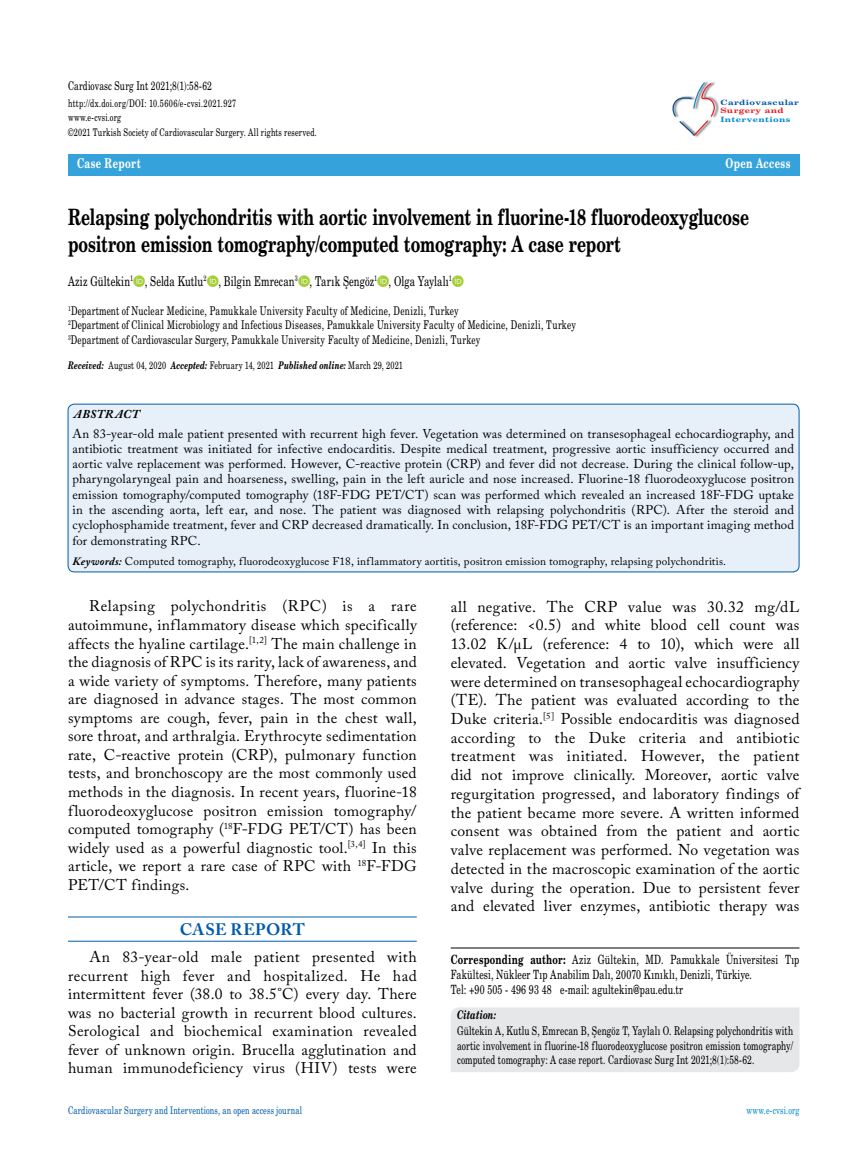
<style>
.page{position:relative;width:859px;height:1170px;background:#fff}
.page>*{position:absolute;margin:0;border:0;box-sizing:border-box;transform-origin:0 0}
.t1{font:22.5px/27px "Madison Bold Tr";letter-spacing:-.005em;color:#000}
.t2{font:700 16.5px "Adobe Caslon Pro";letter-spacing:.02em;color:#005baa}
.t3{font:15.6px/18.8px "Adobe Caslon Pro";letter-spacing:.015em;color:#000;text-align:justify}
.t4{font:15.45px/18.6px "Adobe Caslon Pro";letter-spacing:.02em;color:#000;text-align:justify}
.t5{font:13.5px "Madison Tr";letter-spacing:.01em;color:#000}
.t6{font:13.5px "Madison Bold Tr";letter-spacing:.025em;color:#fff}
.t7{font:12.75px/15.3px "Adobe Caslon Pro";letter-spacing:.015em;color:#000;text-align:justify}
.t8{font:12.75px/15.3px "Madison Tr";letter-spacing:.015em;color:#000}
.t9{font:12px/14.4px "Madison Tr";letter-spacing:.015em;color:#000}
.t10{font:12px "Madison Bold Italic Tr";letter-spacing:.005em;color:#000}
.t11{font:italic 700 12px "Adobe Caslon Pro";letter-spacing:.04em;color:#000}
.t12{font:11.25px "Adobe Caslon Pro";letter-spacing:.015em;color:#000}
.t13{font:10.5px/14.7px "Madison Tr";letter-spacing:.02em;color:#000}
.t14{font:10.5px "Madison Tr";letter-spacing:.015em;color:#005baa}
.t15{font:10.5px "Madison Tr";letter-spacing:.015em;color:#0089cf}
.t16{font:7.35px "Madison Bold Tr";letter-spacing:.03em;color:#005baa;scale:1.8 1}
.t17{font:7.35px "Madison Bold Tr";letter-spacing:.03em;color:#0089cf;scale:1.8 1}
.t18{font:7.35px "Madison Bold Tr";letter-spacing:.03em;color:#ed1d24;scale:1.8 1}
.s1{font-family:"Madison Bold Italic Tr"}
.s2{font-weight:700;font-style:italic}
.s3{font-size:15.45px}
.s4{font-family:"Madison Bold Tr"}
</style>
<div class="page">
<img style="left:694px;top:81px;width:25px;height:56px">
<svg style="left:672px;top:82px;width:44px;height:54px"></svg>
<div style="left:68px;top:154px;width:731px;height:22px;background:#35a2db"></div>
<hr style="left:451px;top:947px;width:348px;height:1px;background:#000">
<div style="left:68px;top:404px;width:731px;height:168px;background:#e7eff9;border-radius:6px"></div>
<div style="left:68px;top:404px;width:731px;height:168px;border:1px solid #005baa;border-radius:6px"></div>
<div style="left:451px;top:1007px;width:348px;height:64px;background:#e6e7e8"></div>
<hr style="left:68px;top:916px;width:349px;height:1px;background:#005baa">
<hr style="left:68px;top:940px;width:349px;height:1px;background:#005baa">
<p class="t9" style="left:68px;top:78px;width:145px">Cardiovasc Surg Int 2021;8(1):58-62</p>
<p class="t13" style="left:68px;top:95px;width:250px">http://dx.doi.org/DOI: 10.5606/e-cvsi.2021.927<br>www.e-cvsi.org<br>©2021 Turkish Society of Cardiovascular Surgery. All rights reserved.</p>
<p class="t16" style="left:720px;top:97px;width:45px">Cardiovascular</p>
<p class="t18" style="left:720px;top:106px;width:37px">Surgery and</p>
<p class="t17" style="left:720px;top:115px;width:40px">Interventions</p>
<p class="t6" style="left:77px;top:155px;width:65px">Case Report</p>
<p class="t6" style="left:725px;top:155px;width:66px">Open Access</p>
<h1 class="t1" style="left:68px;top:202px;width:683px">Relapsing polychondritis with aortic involvement in fluorine-18 fluorodeoxyglucose positron emission tomography/computed tomography: A case report</h1>
<p class="t5" style="left:68px;top:272px;width:385px">Aziz Gültekin<sup>1</sup> , Selda Kutlu<sup>2</sup> , Bilgin Emrecan<sup>3</sup> , Tarık Şengöz<sup>1</sup> , Olga Yaylalı<sup>1</sup></p>
<p class="t9" style="left:68px;top:303px;width:509px"><sup>1</sup>Department of Nuclear Medicine, Pamukkale University Faculty of Medicine, Denizli, Turkey<br><sup>2</sup>Department of Clinical Microbiology and Infectious Diseases, Pamukkale University Faculty of Medicine, Denizli, Turkey<br><sup>3</sup>Department of Cardiovascular Surgery, Pamukkale University Faculty of Medicine, Denizli, Turkey</p>
<p class="t13" style="left:68px;top:357px;width:336px"><span class="s1">Received:</span> August 04, 2020 <span class="s1">Accepted:</span> February 14, 2021 <span class="s1">Published online:</span> March 29, 2021</p>
<p class="t11" style="left:74px;top:407px;width:67px">ABSTRACT</p>
<p class="t7" style="left:72px;top:425px;width:723px">An 83-year-old male patient presented with recurrent high fever. Vegetation was determined on transesophageal echocardiography, and antibiotic treatment was initiated for infective endocarditis. Despite medical treatment, progressive aortic insufficiency occurred and aortic valve replacement was performed. However, C-reactive protein (CRP) and fever did not decrease. During the clinical follow-up, pharyngolaryngeal pain and hoarseness, swelling, pain in the left auricle and nose increased. Fluorine-18 fluorodeoxyglucose positron emission tomography/computed tomography (18F-FDG PET/CT) scan was performed which revealed an increased 18F-FDG uptake in the ascending aorta, left ear, and nose. The patient was diagnosed with relapsing polychondritis (RPC). After the steroid and cyclophosphamide treatment, fever and CRP decreased dramatically. In conclusion, 18F-FDG PET/CT is an important imaging method for demonstrating RPC.</p>
<p class="t12" style="left:72px;top:554px;width:655px"><span class="s2">Keywords:</span> Computed tomography, fluorodeoxyglucose F18, inflammatory aortitis, positron emission tomography, relapsing polychondritis.</p>
<p class="t4" style="left:68px;top:596px;width:350px;text-indent:21px">Relapsing polychondritis (RPC) is a rare autoimmune, inflammatory disease which specifically affects the hyaline cartilage.<sup>[1,2]</sup> The main challenge in the diagnosis of RPC is its rarity, lack of awareness, and a wide variety of symptoms. Therefore, many patients are diagnosed in advance stages. The most common symptoms are cough, fever, pain in the chest wall, sore throat, and arthralgia. Erythrocyte sedimentation rate, C-reactive protein (CRP), pulmonary function tests, and bronchoscopy are the most commonly used methods in the diagnosis. In recent years, fluorine-18 fluorodeoxyglucose positron emission tomography/ computed tomography (<sup>18</sup>F-FDG PET/CT) has been widely used as a powerful diagnostic tool.<sup>[3,4]</sup> In this article, we report a rare case of RPC with <sup>18</sup>F-FDG PET/CT findings.</p>
<p class="t2" style="left:180px;top:919px;width:127px">CASE REPORT</p>
<p class="t4" style="left:68px;top:947px;width:350px;text-indent:21px">An 83-year-old male patient presented with recurrent high fever and hospitalized. He had intermittent fever (38.0 to 38.5°C) every day. There was no bacterial growth in recurrent blood cultures.<br>Serological and biochemical examination revealed fever of unknown origin. Brucella agglutination and human immunodeficiency virus (HIV) tests were</p>
<p class="t3" style="left:451px;top:596px;width:350px"><span class="s3">all</span> negative. The CRP value was 30.32 mg/dL (reference: &lt;0.5) and white blood cell count was 13.02 K/µL (reference: 4 to 10), which were all elevated. Vegetation and aortic valve insufficiency were determined on transesophageal echocardiography (TE). The patient was evaluated according to the Duke criteria.<sup>[5]</sup> Possible endocarditis was diagnosed according to the Duke criteria and antibiotic treatment was initiated. However, the patient did not improve clinically. Moreover, aortic valve regurgitation progressed, and laboratory findings of the patient became more severe. A written informed consent was obtained from the patient and aortic valve replacement was performed. No vegetation was detected in the macroscopic examination of the aortic valve during the operation. Due to persistent fever and elevated liver enzymes, antibiotic therapy was</p>
<p class="t8" style="left:451px;top:951px;width:350px"><span class="s4">Corresponding author:</span> Aziz Gültekin, MD. Pamukkale Üniversitesi Tıp<br>Fakültesi, Nükleer Tıp Anabilim Dalı, 20070 Kınıklı, Denizli, Türkiye.<br>Tel: +90 505 - 496 93 48 e-mail: agultekin@pau.edu.tr</p>
<p class="t10" style="left:457px;top:1006px;width:41px">Citation:</p>
<p class="t9" style="left:457px;top:1023px;width:337px;text-align:justify">Gültekin A, Kutlu S, Emrecan B, Şengöz T, Yaylalı O. Relapsing polychondritis with aortic involvement in fluorine-18 fluorodeoxyglucose positron emission tomography/ computed tomography: A case report. Cardiovasc Surg Int 2021;8(1):58-62.</p>
<p class="t14" style="left:68px;top:1103px;width:235px">Cardiovascular Surgery and Interventions, an open access journal</p>
<p class="t15" style="left:746px;top:1103px;width:55px">www.e-cvsi.org</p>
</div>
